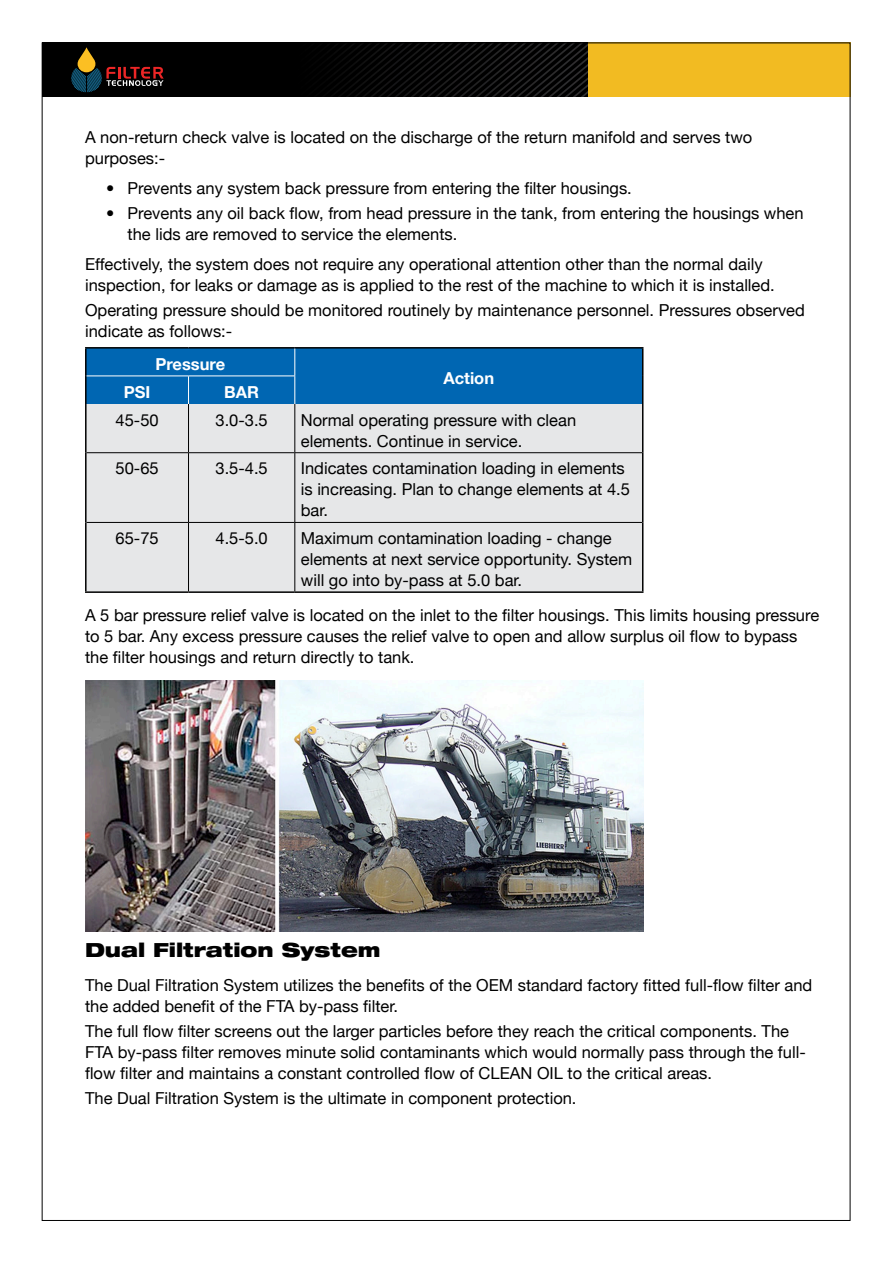
<style>
.page{position:relative;width:893px;height:1263px;background:#fff}
.page>*{position:absolute;margin:0;border:0;box-sizing:border-box;transform-origin:0 0}
.t1{font:900 expanded 19.5px "Helvetica Neue LT Std";color:#000}
.t2{font:16.5px/21px "Helvetica Neue";color:#000}
.t3{font:700 16.5px "Helvetica Neue";color:#fff}
</style>
<div class="page">
<div style="left:87px;top:404px;width:555px;height:187px;background:#e6e7e8"></div>
<hr style="left:85px;top:404px;width:2px;height:49px;background:#000">
<hr style="left:642px;top:404px;width:1px;height:49px;background:#000">
<hr style="left:85px;top:453px;width:2px;height:69px;background:#000">
<hr style="left:642px;top:453px;width:1px;height:69px;background:#000">
<hr style="left:85px;top:522px;width:2px;height:69px;background:#000">
<hr style="left:642px;top:522px;width:1px;height:69px;background:#000">
<hr style="left:85px;top:591px;width:104px;height:2px;background:#000">
<hr style="left:189px;top:591px;width:106px;height:2px;background:#000">
<hr style="left:295px;top:591px;width:348px;height:2px;background:#000">
<hr style="left:188px;top:404px;width:1px;height:48px;background:#000">
<hr style="left:294px;top:404px;width:1px;height:48px;background:#000">
<hr style="left:87px;top:452px;width:102px;height:1px;background:#000">
<hr style="left:189px;top:452px;width:106px;height:1px;background:#000">
<hr style="left:188px;top:453px;width:1px;height:69px;background:#000">
<hr style="left:295px;top:452px;width:347px;height:1px;background:#000">
<hr style="left:294px;top:453px;width:1px;height:69px;background:#000">
<hr style="left:87px;top:522px;width:102px;height:1px;background:#000">
<hr style="left:189px;top:522px;width:106px;height:1px;background:#000">
<hr style="left:188px;top:523px;width:1px;height:68px;background:#000">
<hr style="left:295px;top:522px;width:347px;height:1px;background:#000">
<hr style="left:294px;top:523px;width:1px;height:68px;background:#000">
<hr style="left:85px;top:347px;width:104px;height:2px;background:#000">
<hr style="left:85px;top:349px;width:2px;height:27px;background:#000">
<hr style="left:189px;top:347px;width:106px;height:2px;background:#000">
<hr style="left:295px;top:347px;width:348px;height:2px;background:#000">
<hr style="left:85px;top:376px;width:2px;height:28px;background:#000">
<div style="left:86px;top:348px;width:557px;height:56px;background:#0066b2"></div>
<div style="left:43px;top:43px;width:807px;height:54px;background:#000"></div>
<svg style="left:342px;top:45px;width:246px;height:52px"></svg>
<div style="left:588px;top:43px;width:262px;height:54px;background:#f2bb22"></div>
<svg style="left:71px;top:47px;width:93px;height:45px"></svg>
<img style="left:85px;top:680px;width:558px;height:251px">
<p class="t2" style="left:85px;top:127px;width:669px">A non-return check valve is located on the discharge of the return manifold and serves two purposes:-</p>
<p class="t2" style="left:106px;top:177px;width:527px">• Prevents any system back pressure from entering the filter housings.</p>
<p class="t2" style="left:128px;top:202px;width:678px;text-indent:-21px">• Prevents any oil back flow, from head pressure in the tank, from entering the housings when the lids are removed to service the elements.</p>
<p class="t2" style="left:85px;top:253px;width:691px">Effectively, the system does not require any operational attention other than the normal daily inspection, for leaks or damage as is applied to the rest of the machine to which it is installed.</p>
<p class="t2" style="left:85px;top:299px;width:721px">Operating pressure should be monitored routinely by maintenance personnel. Pressures observed indicate as follows:-</p>
<p class="t3" style="left:155px;top:354px;width:71px">Pressure</p>
<p class="t3" style="left:443px;top:368px;width:52px">Action</p>
<p class="t3" style="left:124px;top:382px;width:28px">PSI</p>
<p class="t3" style="left:224px;top:382px;width:36px">BAR</p>
<p class="t2" style="left:116px;top:409px;width:45px">45-50</p>
<p class="t2" style="left:216px;top:409px;width:54px">3.0-3.5</p>
<p class="t2" style="left:301px;top:409px;width:277px">Normal operating pressure with clean elements. Continue in service.</p>
<p class="t2" style="left:116px;top:458px;width:45px">50-65</p>
<p class="t2" style="left:216px;top:458px;width:54px">3.5-4.5</p>
<p class="t2" style="left:301px;top:458px;width:331px">Indicates contamination loading in elements is increasing. Plan to change elements at 4.5 bar.</p>
<p class="t2" style="left:116px;top:527px;width:45px">65-75</p>
<p class="t2" style="left:216px;top:527px;width:54px">4.5-5.0</p>
<p class="t2" style="left:301px;top:527px;width:333px">Maximum contamination loading - change elements at next service opportunity. System will go into by-pass at 5.0 bar.</p>
<p class="t2" style="left:85px;top:604px;width:736px">A 5 bar pressure relief valve is located on the inlet to the filter housings. This limits housing pressure to 5 bar. Any excess pressure causes the relief valve to open and allow surplus oil flow to bypass the filter housings and return directly to tank.</p>
<p class="t1" style="left:85px;top:937px;width:297px">Dual Filtration System</p>
<p class="t2" style="left:85px;top:974px;width:729px">The Dual Filtration System utilizes the benefits of the OEM standard factory fitted full-flow filter and the added benefit of the FTA by-pass filter.</p>
<p class="t2" style="left:85px;top:1020px;width:722px">The full flow filter screens out the larger particles before they reach the critical components. The<br>FTA by-pass filter removes minute solid contaminants which would normally pass through the full&shy;flow filter and maintains a constant controlled flow of CLEAN OIL to the critical areas.</p>
<p class="t2" style="left:85px;top:1088px;width:493px">The Dual Filtration System is the ultimate in component protection.</p>
</div>
